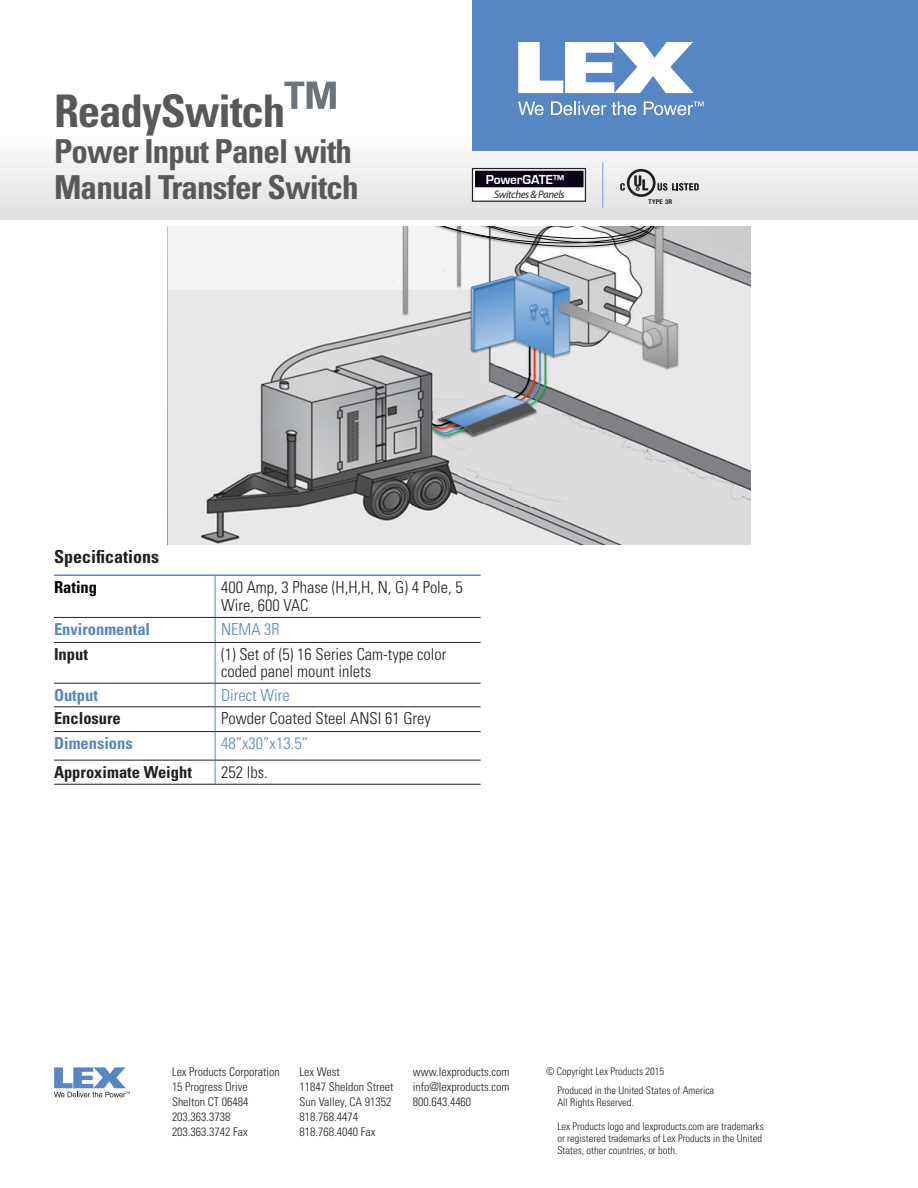
<style>
.page{position:relative;width:918px;height:1188px;background:#fff}
.page>*{position:absolute;margin:0;border:0;box-sizing:border-box;transform-origin:0 0}
.t1{font:700 condensed 45px "Univers";letter-spacing:-.025em;color:#57585a}
.t2{font:700 condensed 33px/36px "Univers";letter-spacing:-.025em;color:#57585a}
.t3{font:700 condensed 18px "Univers";color:#231f20}
.t4{font:300 condensed 16.5px/18px "Univers";color:#231f20}
.t5{font:700 condensed 16.5px "Univers";color:#231f20}
.t6{font:700 condensed 16.5px "Univers";color:#5786c5}
.t7{font:300 condensed 16.5px "Univers";color:#5786c5}
.t8{font:700 condensed 16.5px "Univers";color:#000}
.t9{font:700 13.5px "Eurostile";color:#fff}
.t10{font:300 condensed 12px/15px "Univers";color:#231f20}
.t11{font:italic 10.95px "Myriad Pro";letter-spacing:-.035em;color:#231f20}
.t12{font:300 condensed 10.5px/12px "Univers";color:#231f20}
.t13{font:700 condensed 6.6px "Helvetica Neue";letter-spacing:.04em;color:#231f20}
.s1{font-size:63px;color:#6a747b}
</style>
<div class="page">
<div style="left:0;top:81px;width:918px;height:139px;background:linear-gradient(to bottom,#fff,#e3e4e6)"></div>
<div style="left:472px;top:0;width:446px;height:151px;background:#5786c5"></div>
<svg style="left:518px;top:42px;width:176px;height:51px"></svg>
<svg style="left:518px;top:102px;width:26px;height:13px"></svg>
<svg style="left:551px;top:102px;width:55px;height:13px"></svg>
<svg style="left:612px;top:102px;width:24px;height:13px"></svg>
<svg style="left:644px;top:101px;width:60px;height:14px"></svg>
<svg style="left:54px;top:1067px;width:76px;height:30px"></svg>
<hr style="left:215px;top:707px;width:266px;height:1px;background:#231f20">
<hr style="left:54px;top:784px;width:161px;height:1px;background:#231f20">
<hr style="left:54px;top:760px;width:161px;height:1px;background:#231f20">
<hr style="left:54px;top:683px;width:161px;height:1px;background:#231f20">
<hr style="left:54px;top:731px;width:161px;height:1px;background:#231f20">
<hr style="left:215px;top:784px;width:266px;height:1px;background:#231f20">
<hr style="left:215px;top:760px;width:266px;height:1px;background:#231f20">
<hr style="left:215px;top:643px;width:1px;height:40px;background:#5786c5">
<svg style="left:215px;top:684px;width:1px;height:100px"></svg>
<hr style="left:215px;top:683px;width:266px;height:1px;background:#231f20">
<hr style="left:215px;top:731px;width:266px;height:1px;background:#231f20">
<hr style="left:54px;top:574px;width:161px;height:2px;background:#5786c5">
<hr style="left:54px;top:617px;width:161px;height:1px;background:#231f20">
<hr style="left:54px;top:642px;width:161px;height:1px;background:#231f20">
<hr style="left:54px;top:707px;width:161px;height:1px;background:#231f20">
<hr style="left:215px;top:574px;width:266px;height:2px;background:#5786c5">
<hr style="left:215px;top:576px;width:1px;height:41px;background:#5786c5">
<svg style="left:215px;top:618px;width:1px;height:24px"></svg>
<hr style="left:215px;top:617px;width:266px;height:1px;background:#231f20">
<hr style="left:215px;top:642px;width:266px;height:1px;background:#231f20">
<hr style="left:602px;top:162px;width:1px;height:46px;background:#5786c5">
<svg style="left:473px;top:169px;width:112px;height:32px"></svg>
<div style="left:472px;top:168px;width:114px;height:34px;border:1px solid #231f20"></div>
<div style="left:476px;top:171px;width:107px;height:16px;background:#0a0215"></div>
<svg style="left:620px;top:169px;width:79px;height:28px"></svg>
<svg style="left:167px;top:226px;width:584px;height:318px"></svg>
<img style="left:453px;top:437px;width:80px;height:3px">
<img style="left:432px;top:437px;width:21px;height:3px">
<img style="left:678px;top:314px;width:3px;height:9px">
<img style="left:678px;top:323px;width:3px;height:49px">
<img style="left:461px;top:437px;width:78px;height:2px">
<img style="left:191px;top:352px;width:241px;height:192px">
<svg style="left:377px;top:226px;width:301px;height:211px"></svg>
<h1 class="t1" style="left:54px;top:83px;width:286px">ReadySwitch<span class="s1">™</span></h1>
<h2 class="t2" style="left:54px;top:133px;width:306px">Power Input Panel with<br>Manual Transfer Switch</h2>
<p class="t9" style="left:486px;top:172px;width:80px">PowerGATE™</p>
<p class="t11" style="left:494px;top:187px;width:72px">Switches &amp; Panels</p>
<p class="t13" style="left:649px;top:198px;width:25px">TYPE 3R</p>
<h3 class="t3" style="left:54px;top:546px;width:107px">Specifications</h3>
<h3 class="t8" style="left:54px;top:577px;width:45px">Rating</h3>
<h3 class="t4" style="left:221px;top:578px;width:243px">400 Amp, 3 Phase (H,H,H, N, G) 4 Pole, 5<br>Wire, 600 VAC</h3>
<h3 class="t6" style="left:54px;top:619px;width:98px">Environmental</h3>
<h3 class="t7" style="left:221px;top:619px;width:60px">NEMA 3R</h3>
<h3 class="t5" style="left:54px;top:644px;width:35px">Input</h3>
<h3 class="t4" style="left:221px;top:646px;width:227px;line-height:16.5px">(1) Set of (5) 16 Series Cam-type color coded panel mount inlets</h3>
<h3 class="t6" style="left:54px;top:685px;width:46px">Output</h3>
<h3 class="t7" style="left:221px;top:685px;width:70px">Direct Wire</h3>
<h3 class="t5" style="left:54px;top:708px;width:68px">Enclosure</h3>
<h3 class="t4" style="left:221px;top:710px;width:211px">Powder Coated Steel ANSI 61 Grey</h3>
<h3 class="t6" style="left:54px;top:733px;width:80px">Dimensions</h3>
<h3 class="t7" style="left:221px;top:733px;width:89px">48”x30”x13.5”</h3>
<h3 class="t5" style="left:54px;top:762px;width:140px">Approximate Weight</h3>
<h3 class="t4" style="left:221px;top:763px;width:48px">252 lbs.</h3>
<p class="t10" style="left:172px;top:1064px;width:109px">Lex Products Corporation<br>15 Progress Drive<br>Shelton CT 06484<br>203.363.3738<br>203.363.3742 Fax</p>
<p class="t10" style="left:299px;top:1064px;width:95px">Lex West<br>11847 Sheldon Street<br>Sun Valley, CA 91352<br>818.768.4474<br>818.768.4040 Fax</p>
<p class="t10" style="left:413px;top:1064px;width:98px;text-align:justify">www.lexproducts.com info@lexproducts.com 800.643.4460</p>
<p class="t12" style="left:557px;top:1062px;width:158px;line-height:19.5px;text-indent:-11px">© Copyright Lex Products 2015<br>Produced in the United States of America</p>
<p class="t12" style="left:557px;top:1097px;width:78px">All Rights Reserved.</p>
<p class="t12" style="left:557px;top:1121px;width:208px">Lex Products logo and lexproducts.com are trademarks or registered trademarks of Lex Products in the United<br>States, other countries, or both.</p>
</div>
